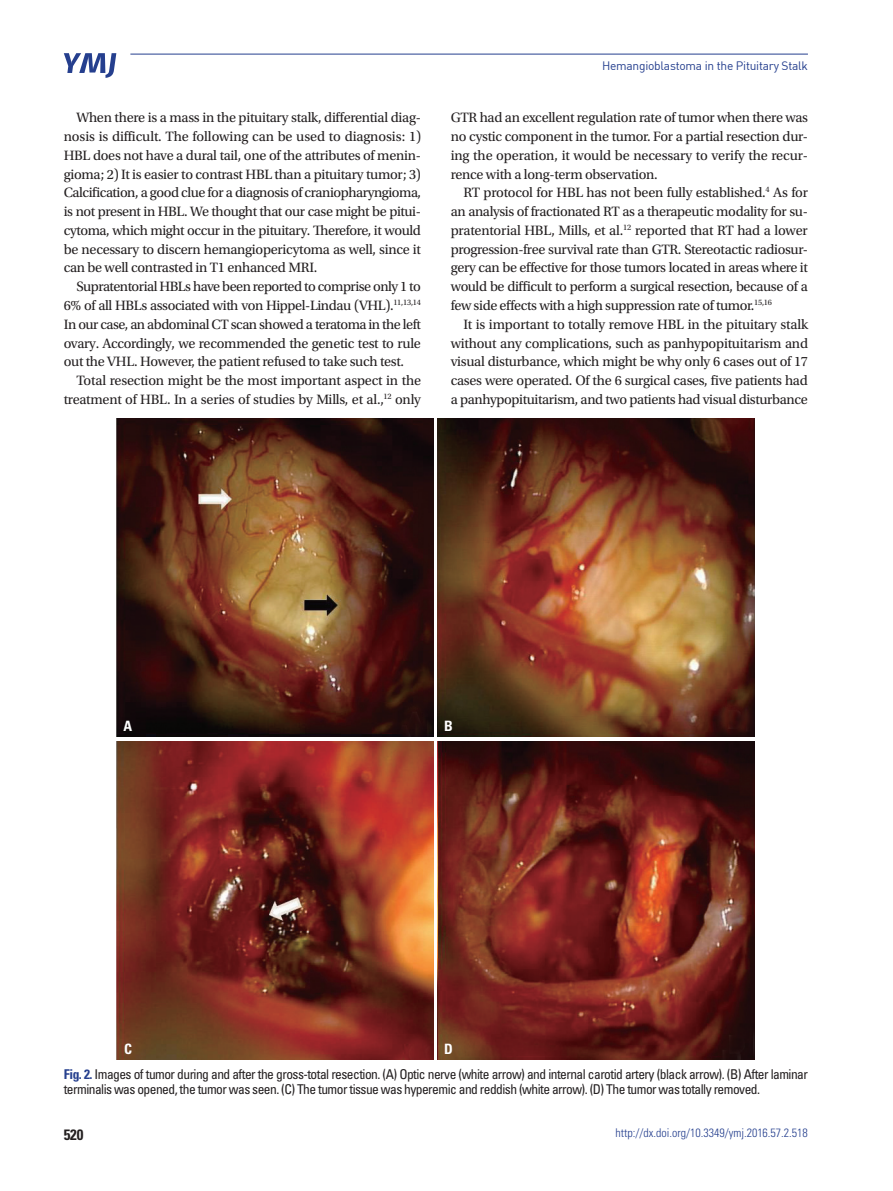
<style>
.page{position:relative;width:893px;height:1191px;background:#fff}
.page>*{position:absolute;margin:0;border:0;box-sizing:border-box;transform-origin:0 0}
.t1{font:700 condensed 15px "Univers LT Std";color:#231f20}
.본문{font:14.25px/18.8px "Utopia Std";letter-spacing:-.02em;color:#231f20;text-align:justify}
.t2{font:700 condensed 14.25px "Univers LT Std";color:#fff}
.그림제목{font:condensed 13.5px/15px "Univers LT Std";letter-spacing:-.04em;color:#231f20}
.t3{font:300 condensed 12px "Univers LT Std";color:#253f8e}
.t4{font:12px "Dinreg";letter-spacing:-.02em;color:#253f8e}
.s1{font-weight:700;color:#253f8e}
</style>
<div class="page">
<svg style="left:64px;top:53px;width:52px;height:25px"></svg>
<hr style="left:130px;top:54px;width:678px;height:1px;background:#253f8e">
<img style="left:117px;top:418px;width:317px;height:319px">
<img style="left:117px;top:741px;width:317px;height:319px">
<img style="left:438px;top:418px;width:317px;height:319px">
<img style="left:438px;top:741px;width:317px;height:319px">
<p class="본문" style="left:64px;top:109px;width:359px;text-indent:13px">When there is a mass in the pituitary stalk, differential diag&shy;nosis is difficult. The following can be used to diagnosis: 1)<br>HBL does not have a dural tail, one of the attributes of menin&shy;gioma; 2) It is easier to contrast HBL than a pituitary tumor; 3)<br>Calcification, a good clue for a diagnosis of craniopharyngioma, is not present in HBL. We thought that our case might be pitui&shy;cytoma, which might occur in the pituitary. Therefore, it would be necessary to discern hemangiopericytoma as well, since it can be well contrasted in T1 enhanced MRI.</p>
<p class="본문" style="left:64px;top:277px;width:359px;text-indent:13px">Supratentorial HBLs have been reported to comprise only 1 to 6% of all HBLs associated with von Hippel-Lindau (VHL).<sup>11,13,14<br></sup>In our case, an abdominal CT scan showed a teratoma in the left ovary. Accordingly, we recommended the genetic test to rule out the VHL. However, the patient refused to take such test.</p>
<p class="본문" style="left:64px;top:371px;width:359px;text-align:right">Total resection might be the most important aspect in the treatment of HBL. In a series of studies by Mills, et al.,<sup>12</sup> only</p>
<p class="t4" style="left:602px;top:58px;width:207px">Hemangioblastoma in the Pituitary Stalk</p>
<p class="본문" style="left:451px;top:109px;width:359px">GTR had an excellent regulation rate of tumor when there was no cystic component in the tumor. For a partial resection dur&shy;ing the operation, it would be necessary to verify the recur&shy;rence with a long-term observation.</p>
<p class="본문" style="left:451px;top:184px;width:359px;text-indent:13px">RT protocol for HBL has not been fully established.<sup>4</sup> As for an analysis of fractionated RT as a therapeutic modality for su&shy;pratentorial HBL, Mills, et al.<sup>12</sup> reported that RT had a lower progression-free survival rate than GTR. Stereotactic radiosur&shy;gery can be effective for those tumors located in areas where it would be difficult to perform a surgical resection, because of a few side effects with a high suppression rate of tumor.<sup>15,16</sup></p>
<p class="본문" style="left:451px;top:315px;width:359px;text-indent:13px">It is important to totally remove HBL in the pituitary stalk without any complications, such as panhypopituitarism and visual disturbance, which might be why only 6 cases out of 17 cases were operated. Of the 6 surgical cases, five patients had a panhypopituitarism, and two patients had visual disturbance</p>
<p class="t2" style="left:124px;top:716px;width:10px">A</p>
<p class="t2" style="left:444px;top:716px;width:10px">B</p>
<p class="t2" style="left:124px;top:1040px;width:9px">C</p>
<p class="t2" style="left:444px;top:1040px;width:10px">D</p>
<p class="그림제목" style="left:64px;top:1066px;width:746px"><span class="s1">Fig. 2.</span> Images of tumor during and after the gross-total resection. (A) Optic nerve (white arrow) and internal carotid artery (black arrow). (B) After laminar terminalis was opened, the tumor was seen. (C) The tumor tissue was hyperemic and reddish (white arrow). (D) The tumor was totally removed.</p>
<p class="t1" style="left:64px;top:1125px;width:21px">520</p>
<p class="t3" style="left:615px;top:1125px;width:194px">http://dx.doi.org/10.3349/ymj.2016.57.2.518</p>
</div>
